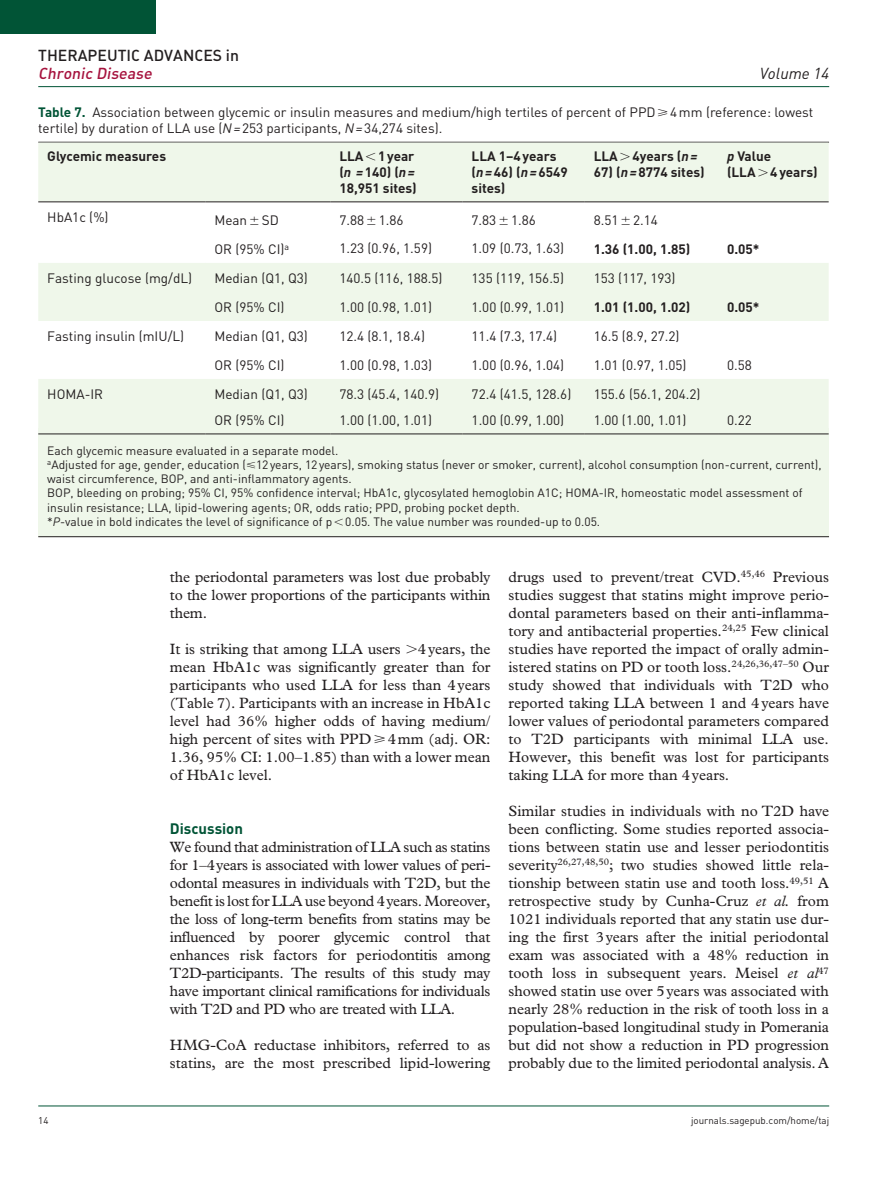
<style>
.page{position:relative;width:893px;height:1191px;background:#fff}
.page>*{position:absolute;margin:0;border:0;box-sizing:border-box;transform-origin:0 0}
.t1{font:15.75px "DIN Medium Alternate";color:#231f20}
.t2{font:italic 15.75px "DIN Medium Alternate";color:#a6133e}
.t3{font:italic 15.75px "DIN";color:#231f20}
.t4{font:15px/18px "Plantin Std";color:#231f20;text-align:justify}
.t5{font:700 15px "DIN";color:#015436}
.t6{font:13.5px/15.8px "DIN";color:#231f20}
.t7{font:700 13.5px/15.8px "DIN";color:#231f20}
.t8{font:12px/14.2px "DIN";color:#231f20}
.t9{font:9.75px "DIN";color:#231f20}
.s1{font-weight:700;color:#015436}
.s2{font-style:italic}
</style>
<div class="page">
<hr style="left:38px;top:86px;width:791px;height:1px;background:#015436">
<hr style="left:38px;top:1105px;width:791px;height:1px;background:#015436">
<div style="left:0;top:0;width:155px;height:34px;background:#015436"></div>
<div style="left:38px;top:428px;width:791px;height:108px;background:#eff7ea"></div>
<hr style="left:38px;top:142px;width:791px;height:1px;background:#231f20">
<hr style="left:38px;top:536px;width:791px;height:1px;background:#231f20">
<div style="left:38px;top:143px;width:791px;height:285px;background:#eff7ea"></div>
<svg style="left:38px;top:202px;width:791px;height:177px"></svg>
<svg style="left:205px;top:233px;width:624px;height:146px"></svg>
<hr style="left:38px;top:201px;width:167px;height:1px;background:#231f20">
<hr style="left:205px;top:201px;width:125px;height:1px;background:#231f20">
<hr style="left:330px;top:201px;width:133px;height:1px;background:#231f20">
<hr style="left:463px;top:201px;width:122px;height:1px;background:#231f20">
<hr style="left:585px;top:201px;width:133px;height:1px;background:#231f20">
<hr style="left:718px;top:201px;width:111px;height:1px;background:#231f20">
<hr style="left:38px;top:433px;width:167px;height:1px;background:#231f20">
<hr style="left:205px;top:433px;width:125px;height:1px;background:#231f20">
<hr style="left:330px;top:433px;width:133px;height:1px;background:#231f20">
<hr style="left:463px;top:433px;width:122px;height:1px;background:#231f20">
<hr style="left:585px;top:433px;width:133px;height:1px;background:#231f20">
<hr style="left:718px;top:433px;width:111px;height:1px;background:#231f20">
<svg style="left:366px;top:153px;width:9px;height:8px"></svg>
<svg style="left:621px;top:153px;width:9px;height:8px"></svg>
<svg style="left:758px;top:169px;width:9px;height:8px"></svg>
<svg style="left:251px;top:216px;width:7px;height:8px"></svg>
<svg style="left:367px;top:216px;width:8px;height:8px"></svg>
<svg style="left:500px;top:216px;width:8px;height:8px"></svg>
<svg style="left:622px;top:216px;width:8px;height:8px"></svg>
<p class="t1" style="left:38px;top:45px;width:202px">THERAPEUTIC ADVANCES IN</p>
<p class="t2" style="left:38px;top:63px;width:118px">Chronic Disease</p>
<p class="t6" style="left:38px;top:104px;width:776px"><span class="s1">Table 7.</span> Association between glycemic or insulin measures and medium/high tertiles of percent of PPD⩾4mm (reference: lowest tertile) by duration of LLA use (<span class="s2">N=</span>253 participants, <span class="s2">N=</span>34,274 sites).</p>
<p class="t7" style="left:47px;top:148px;width:120px">Glycemic measures</p>
<p class="t7" style="left:339px;top:148px;width:79px">LLA 1year (<span class="s2">n =</span>140) (<span class="s2">n=<br></span>18,951 sites)</p>
<p class="t7" style="left:472px;top:148px;width:98px">LLA 1–4years (<span class="s2">n=</span>46) (<span class="s2">n=</span>6549 sites)</p>
<p class="t7" style="left:594px;top:148px;width:105px">LLA 4years (<span class="s2">n=</span></p>
<p class="t3" style="left:760px;top:63px;width:71px">Volume 14</p>
<p class="t7" style="left:727px;top:148px;width:92px"><span class="s2">p</span> Value<br>(LLA 4years)</p>
<p class="t7" style="left:594px;top:164px;width:112px">67) (<span class="s2">n=</span>8774 sites)</p>
<p class="t6" style="left:47px;top:209px;width:63px">HbA1c (%)</p>
<p class="t6" style="left:214px;top:211px;width:66px">Mean SD</p>
<p class="t6" style="left:339px;top:211px;width:66px">7.88 1.86</p>
<p class="t6" style="left:472px;top:211px;width:66px">7.83 1.86</p>
<p class="t6" style="left:594px;top:211px;width:66px">8.51 2.14</p>
<p class="t6" style="left:214px;top:240px;width:76px">OR (95% CI)<sup>a</sup></p>
<p class="t6" style="left:339px;top:240px;width:94px">1.23 (0.96, 1.59)</p>
<p class="t6" style="left:472px;top:240px;width:94px">1.09 (0.73, 1.63)</p>
<p class="t7" style="left:594px;top:240px;width:98px">1.36 (1.00, 1.85)</p>
<p class="t7" style="left:727px;top:240px;width:34px">0.05*</p>
<p class="t6" style="left:47px;top:270px;width:146px">Fasting glucose (mg/dL)</p>
<p class="t6" style="left:214px;top:270px;width:95px">Median (Q1, Q3)</p>
<p class="t6" style="left:339px;top:270px;width:105px">140.5 (116, 188.5)</p>
<p class="t6" style="left:472px;top:270px;width:94px">135 (119, 156.5)</p>
<p class="t6" style="left:594px;top:270px;width:83px">153 (117, 193)</p>
<p class="t6" style="left:214px;top:299px;width:72px">OR (95% CI)</p>
<p class="t6" style="left:339px;top:299px;width:94px">1.00 (0.98, 1.01)</p>
<p class="t6" style="left:472px;top:299px;width:94px">1.00 (0.99, 1.01)</p>
<p class="t7" style="left:594px;top:299px;width:98px">1.01 (1.00, 1.02)</p>
<p class="t7" style="left:727px;top:299px;width:34px">0.05*</p>
<p class="t6" style="left:47px;top:328px;width:138px">Fasting insulin (mIU/L)</p>
<p class="t6" style="left:214px;top:328px;width:95px">Median (Q1, Q3)</p>
<p class="t6" style="left:339px;top:328px;width:87px">12.4 (8.1, 18.4)</p>
<p class="t6" style="left:472px;top:328px;width:87px">11.4 (7.3, 17.4)</p>
<p class="t6" style="left:594px;top:328px;width:87px">16.5 (8.9, 27.2)</p>
<p class="t6" style="left:214px;top:357px;width:72px">OR (95% CI)</p>
<p class="t6" style="left:339px;top:357px;width:94px">1.00 (0.98, 1.03)</p>
<p class="t6" style="left:472px;top:357px;width:94px">1.00 (0.96, 1.04)</p>
<p class="t6" style="left:594px;top:357px;width:94px">1.01 (0.97, 1.05)</p>
<p class="t6" style="left:727px;top:357px;width:26px">0.58</p>
<p class="t6" style="left:47px;top:386px;width:57px">HOMA-IR</p>
<p class="t6" style="left:214px;top:386px;width:95px">Median (Q1, Q3)</p>
<p class="t6" style="left:339px;top:386px;width:101px">78.3 (45.4, 140.9)</p>
<p class="t6" style="left:472px;top:386px;width:101px">72.4 (41.5, 128.6)</p>
<p class="t6" style="left:594px;top:386px;width:108px">155.6 (56.1, 204.2)</p>
<p class="t6" style="left:214px;top:412px;width:72px">OR (95% CI)</p>
<p class="t6" style="left:339px;top:412px;width:94px">1.00 (1.00, 1.01)</p>
<p class="t6" style="left:472px;top:412px;width:94px">1.00 (0.99, 1.00)</p>
<p class="t6" style="left:594px;top:412px;width:94px">1.00 (1.00, 1.01)</p>
<p class="t6" style="left:727px;top:412px;width:26px">0.22</p>
<p class="t8" style="left:47px;top:443px;width:776px">Each glycemic measure evaluated in a separate model.<br><sup>a</sup>Adjusted for age, gender, education (⩽12years, 12years), smoking status (never or smoker, current), alcohol consumption (non-current, current), waist circumference, BOP, and anti-inflammatory agents.<br>BOP, bleeding on probing; 95% CI, 95% confidence interval; HbA1c, glycosylated hemoglobin A1C; HOMA-IR, homeostatic model assessment of insulin resistance; LLA, lipid-lowering agents; OR, odds ratio; PPD, probing pocket depth.<br>*<span class="s2">P</span>-value in bold indicates the level of significance of p 0.05. The value number was rounded-up to 0.05.</p>
<p class="t4" style="left:170px;top:567px;width:322px">the periodontal parameters was lost due probably to the lower proportions of the participants within them.</p>
<p class="t4" style="left:170px;top:639px;width:322px">It is striking that among LLA users 4years, the mean HbA1c was significantly greater than for participants who used LLA for less than 4years (Table 7). Participants with an increase in HbA1c level had 36% higher odds of having medium/ high percent of sites with PPD⩾4mm (adj. OR:<br>1.36, 95% CI: 1.00–1.85) than with a lower mean of HbA1c level.</p>
<p class="t5" style="left:170px;top:818px;width:75px">Discussion</p>
<p class="t4" style="left:170px;top:837px;width:322px">We found that administration of LLA such as statins for 1–4years is associated with lower values of peri&shy;odontal measures in individuals with T2D, but the benefit is lost for LLA use beyond 4years. Moreover, the loss of long-term benefits from statins may be influenced by poorer glycemic control that enhances risk factors for periodontitis among T2D-participants. The results of this study may have important clinical ramifications for individuals with T2D and PD who are treated with LLA.</p>
<p class="t4" style="left:170px;top:1035px;width:322px">HMG-CoA reductase inhibitors, referred to as statins, are the most prescribed lipid-lowering</p>
<p class="t4" style="left:508px;top:567px;width:322px">drugs used to prevent/treat CVD.<sup>45,46</sup> Previous studies suggest that statins might improve perio&shy;dontal parameters based on their anti-inflamma&shy;tory and antibacterial properties.<sup>24,25</sup> Few clinical studies have reported the impact of orally admin&shy;istered statins on PD or tooth loss.<sup>24,26,36,47–50</sup> Our study showed that individuals with T2D who reported taking LLA between 1 and 4years have lower values of periodontal parameters compared to T2D participants with minimal LLA use.<br>However, this benefit was lost for participants taking LLA for more than 4years.</p>
<p class="t4" style="left:508px;top:801px;width:322px">Similar studies in individuals with no T2D have been conflicting. Some studies reported associa&shy;tions between statin use and lesser periodontitis severity<sup>26,27,48,50</sup>; two studies showed little rela&shy;tionship between statin use and tooth loss.<sup>49,51</sup> A retrospective study by Cunha-Cruz <span class="s2">et al.</span> from 1021 individuals reported that any statin use dur&shy;ing the first 3years after the initial periodontal exam was associated with a 48% reduction in tooth loss in subsequent years. Meisel <span class="s2">et al</span><sup>47 </sup>showed statin use over 5years was associated with nearly 28% reduction in the risk of tooth loss in a population-based longitudinal study in Pomerania but did not show a reduction in PD progression probably due to the limited periodontal analysis. A</p>
<p class="t9" style="left:38px;top:1114px;width:12px">14</p>
<p class="t9" style="left:691px;top:1114px;width:140px">journals.sagepub.com/home/taj</p>
</div>
